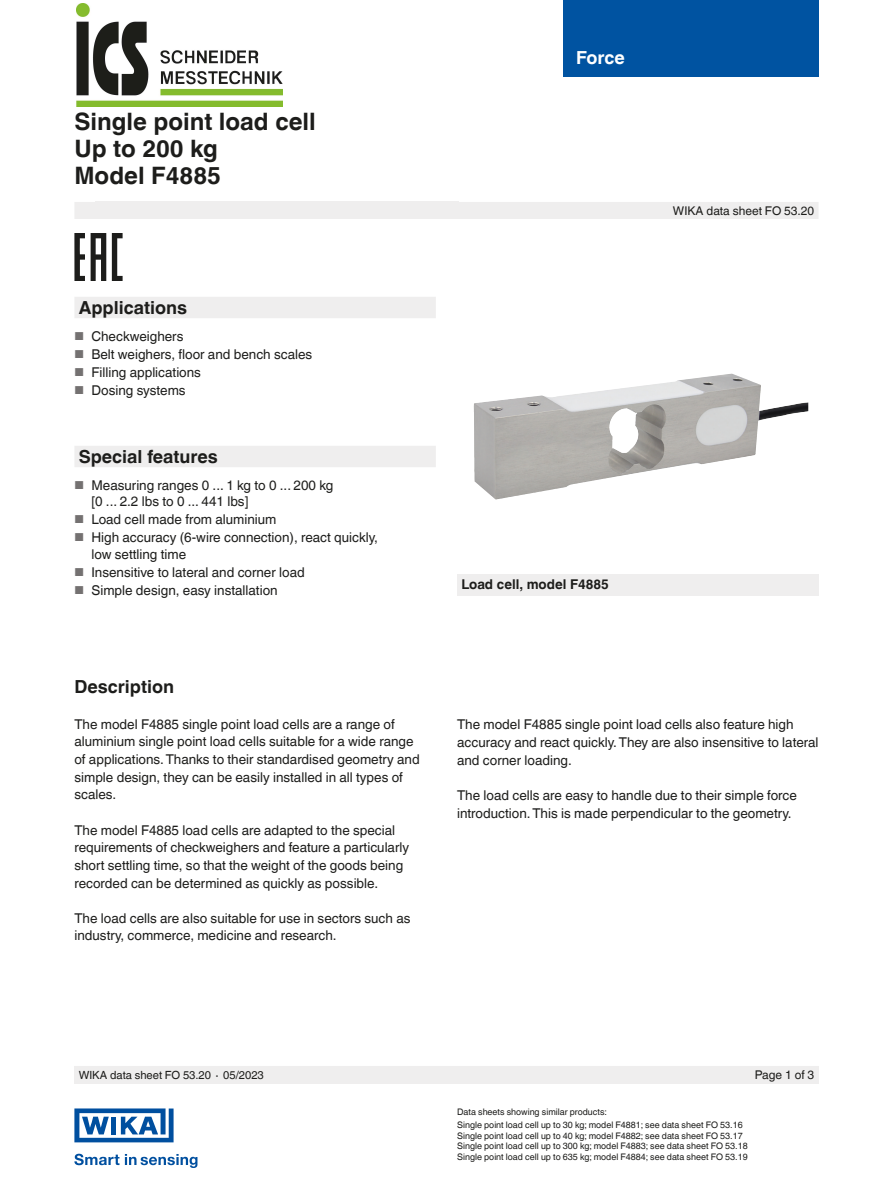
<style>
.page{position:relative;width:893px;height:1188px;background:#fff}
.page>*{position:absolute;margin:0;border:0;box-sizing:border-box;transform-origin:0 0}
.t1{font:700 24px/27px "Helvetica World";color:#1d1d1b}
.t2{font:700 18px "Helvetica World";color:#1d1d1b}
.t3{font:700 18px "Helvetica World";letter-spacing:-.005em;color:#fff}
.t4{font:13.5px/17.7px "Helvetica World";color:#1d1d1b}
.t5{font:700 13.5px "Helvetica World";color:#1d1d1b}
.t6{font:12px "Helvetica World";color:#1d1d1b}
.t7{font:11.25px "Helvetica World";color:#1d1d1b}
.t8{font:9px/10.5px "Helvetica World";color:#1d1d1b}
.s1{font-size:11.55px;color:#747171}
</style>
<div class="page">
<div style="left:563px;top:0;width:256px;height:77px;background:#0053a1"></div>
<div style="left:75px;top:202px;width:743px;height:17px;background:#efeeee"></div>
<div style="left:96px;top:202px;width:363px;height:17px;background:#efeeee"></div>
<div style="left:74px;top:1066px;width:745px;height:18px;background:#efeeee"></div>
<svg style="left:74px;top:1154px;width:45px;height:11px"></svg>
<svg style="left:125px;top:1154px;width:72px;height:14px"></svg>
<svg style="left:74px;top:1108px;width:100px;height:34px"></svg>
<img style="left:474px;top:381px;width:203px;height:114px">
<svg style="left:75px;top:297px;width:361px;height:170px"></svg>
<div style="left:457px;top:574px;width:362px;height:21px;background:#efeeee"></div>
<svg style="left:74px;top:233px;width:11px;height:48px"></svg>
<svg style="left:112px;top:233px;width:11px;height:48px"></svg>
<svg style="left:91px;top:233px;width:15px;height:48px"></svg>
<img style="left:77px;top:3px;width:206px;height:103px">
<h1 class="t1" style="left:74px;top:108px;width:243px">Single point load cell<br>Up to 200 kg<br>Model F4885</h1>
<h2 class="t2" style="left:79px;top:297px;width:110px">Applications</h2>
<p class="t4" style="left:74px;top:327px;width:111px"><span class="s1">■</span> Checkweighers</p>
<p class="t4" style="left:74px;top:345px;width:239px"><span class="s1">■</span> Belt weighers, floor and bench scales</p>
<p class="t4" style="left:74px;top:363px;width:128px"><span class="s1">■</span> Filling applications</p>
<p class="t4" style="left:74px;top:381px;width:113px"><span class="s1">■</span> Dosing systems</p>
<h2 class="t3" style="left:576px;top:47px;width:50px">Force</h2>
<h2 class="t2" style="left:79px;top:446px;width:141px">Special features</h2>
<p class="t4" style="left:91px;top:477px;width:243px;line-height:16.5px;text-indent:-17px"><span class="s1">■</span> Measuring ranges 0 ... 1 kg to 0 ... 200 kg [0 ... 2.2 lbs to 0 ... 441 lbs]</p>
<p class="t4" style="left:74px;top:511px;width:204px"><span class="s1">■</span> Load cell made from aluminium</p>
<p class="t4" style="left:91px;top:529px;width:288px;line-height:16.5px;text-indent:-17px"><span class="s1">■</span> High accuracy (6-wire connection), react quickly, low settling time</p>
<p class="t4" style="left:74px;top:563px;width:232px"><span class="s1">■</span> Insensitive to lateral and corner load</p>
<p class="t4" style="left:74px;top:581px;width:205px"><span class="s1">■</span> Simple design, easy installation</p>
<p class="t5" style="left:461px;top:577px;width:149px">Load cell, model F4885</p>
<p class="t6" style="left:673px;top:204px;width:143px">WIKA data sheet FO 53.20</p>
<h2 class="t2" style="left:74px;top:676px;width:101px">Description</h2>
<p class="t4" style="left:74px;top:715px;width:347px">The model F4885 single point load cells are a range of aluminium single point load cells suitable for a wide range of applications. Thanks to their standardised geometry and simple design, they can be easily installed in all types of scales.</p>
<p class="t4" style="left:74px;top:821px;width:336px">The model F4885 load cells are adapted to the special requirements of checkweighers and feature a particularly short settling time, so that the weight of the goods being recorded can be determined as quickly as possible.</p>
<p class="t4" style="left:74px;top:909px;width:338px">The load cells are also suitable for use in sectors such as industry, commerce, medicine and research.</p>
<p class="t4" style="left:457px;top:716px;width:363px">The model F4885 single point load cells also feature high accuracy and react quickly. They are also insensitive to lateral and corner loading.</p>
<p class="t4" style="left:457px;top:786px;width:341px">The load cells are easy to handle due to their simple force introduction. This is made perpendicular to the geometry.</p>
<p class="t7" style="left:79px;top:1068px;width:187px">WIKA data sheet FO 53.20 ∙ 05/2023</p>
<p class="t6" style="left:755px;top:1068px;width:61px">Page 1 of 3</p>
<p class="t8" style="left:457px;top:1105px;width:287px;line-height:13.5px">Data sheets showing similar products:<br>Single point load cell up to 30 kg; model F4881; see data sheet FO 53.16</p>
<p class="t8" style="left:457px;top:1131px;width:292px">Single point load cell up to 40 kg; model F4882; see data sheet FO 53.17<br>Single point load cell up to 300 kg; model F4883; see data sheet FO 53.18<br>Single point load cell up to 635 kg; model F4884; see data sheet FO 53.19</p>
</div>
